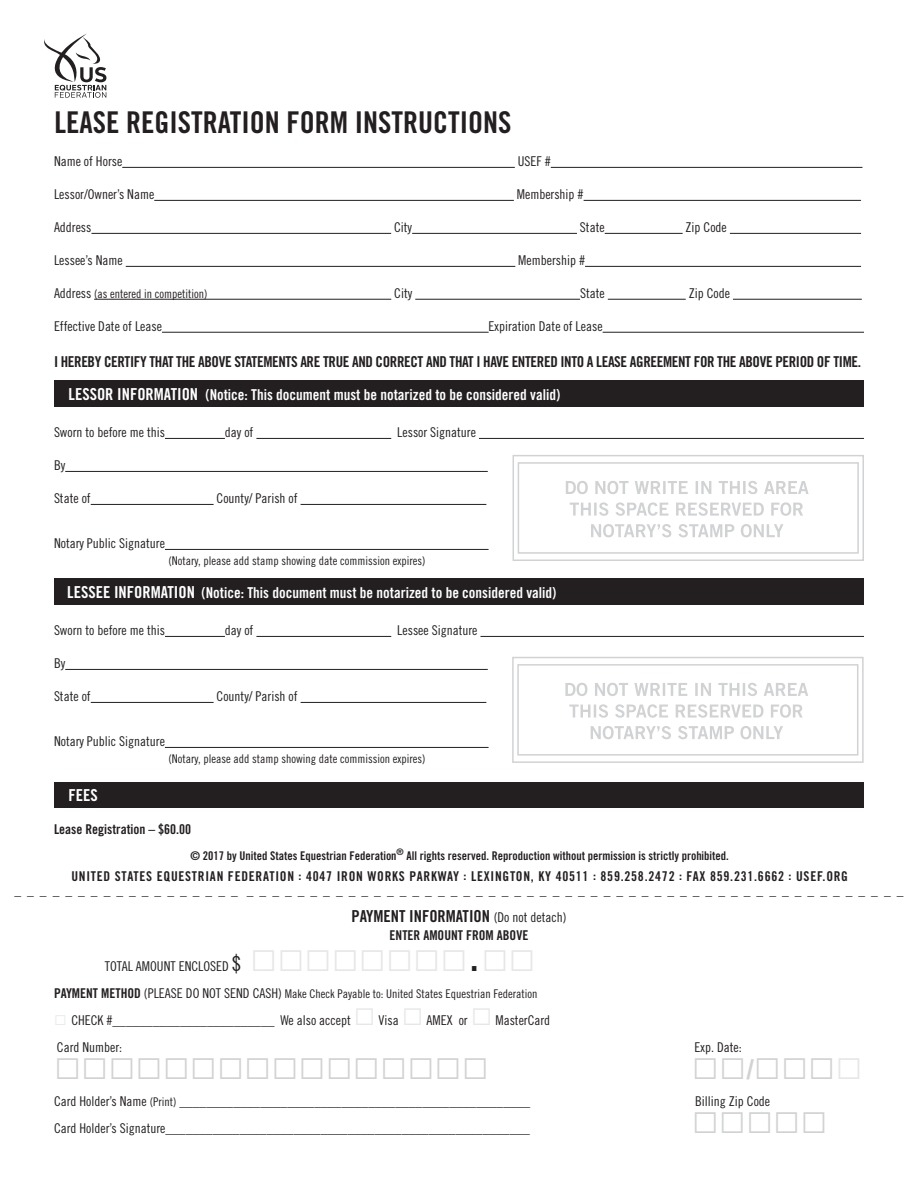
<style>
.page{position:relative;width:918px;height:1188px;background:#fff}
.page>*{position:absolute;margin:0;border:0;box-sizing:border-box;transform-origin:0 0}
.t1{font:900 45px "Arial";color:#d1d2d4}
.t2{font:30px "Trade Gothic LT Std Bd Cn 20";color:#231f20}
.t3{font:16.5px "Trade Gothic LT Std Bd Cn 20";color:#231f20}
.t4{font:16.5px "Trade Gothic LT Std Bd Cn 20";color:#fff}
.t5{font:15px "Trade Gothic LT Std Bd Cn 20";color:#fff}
.t6{font:15px "Trade Gothic LT Std Bd Cn 20";letter-spacing:-.025em;color:#231f20}
.t7{font:13.5px "Trade Gothic LT Std Cn 18";color:#231f20}
.t8{font:13.5px "Trade Gothic LT Std Bd Cn 20";letter-spacing:.055em;color:#231f20}
.t9{font:13.5px "Trade Gothic LT Std Bd Cn 20";color:#231f20}
.t10{font:12px "Trade Gothic LT Std Cn 18";color:#231f20}
.t11{font:12px "Trade Gothic LT Std Bd Cn 20";color:#231f20}
.s1{font-size:13.5px}
.s2{font-size:16.5px}
.s3{font-family:"Trade Gothic LT Std Cn 18";font-size:13.5px}
.s4{font-size:21px}
.s5{font-family:"Arial";font-weight:900;font-size:45px;color:#e6e7e9}
.s6{font-family:"Trade Gothic LT Std";font-size:45px}
.s7{font-family:"Trade Gothic LT Std Bd Cn 20";font-size:13.5px}
.s8{font-family:"Arial";font-weight:900;font-size:21px;color:#e6e7e9}
.s9{font-family:"Arial";font-weight:900;font-size:36px;color:#e6e7e9}
.s10{font-size:27px}
.s11{color:#e6e7e9}
.s12{font-size:12px}
</style>
<div class="page">
<div style="left:55px;top:782px;width:809px;height:26px;background:#231f20"></div>
<div style="left:55px;top:579px;width:809px;height:26px;background:#231f20"></div>
<div style="left:55px;top:381px;width:809px;height:26px;background:#231f20"></div>
<hr style="left:122px;top:167px;width:393px;height:1px;background:#231f20">
<hr style="left:551px;top:167px;width:311px;height:1px;background:#231f20">
<hr style="left:154px;top:200px;width:360px;height:1px;background:#231f20">
<hr style="left:584px;top:200px;width:277px;height:1px;background:#231f20">
<hr style="left:91px;top:233px;width:300px;height:1px;background:#231f20">
<hr style="left:412px;top:233px;width:165px;height:1px;background:#231f20">
<hr style="left:605px;top:233px;width:78px;height:1px;background:#231f20">
<hr style="left:730px;top:233px;width:131px;height:1px;background:#231f20">
<hr style="left:126px;top:266px;width:389px;height:1px;background:#231f20">
<hr style="left:585px;top:266px;width:276px;height:1px;background:#231f20">
<hr style="left:94px;top:299px;width:297px;height:1px;background:#231f20">
<hr style="left:415px;top:299px;width:165px;height:1px;background:#231f20">
<hr style="left:608px;top:299px;width:78px;height:1px;background:#231f20">
<hr style="left:733px;top:299px;width:129px;height:1px;background:#231f20">
<hr style="left:162px;top:332px;width:327px;height:1px;background:#231f20">
<hr style="left:603px;top:332px;width:261px;height:1px;background:#231f20">
<hr style="left:165px;top:438px;width:60px;height:1px;background:#231f20">
<hr style="left:256px;top:438px;width:135px;height:1px;background:#231f20">
<hr style="left:479px;top:438px;width:385px;height:1px;background:#231f20">
<hr style="left:65px;top:471px;width:423px;height:1px;background:#231f20">
<hr style="left:91px;top:504px;width:123px;height:1px;background:#231f20">
<hr style="left:301px;top:504px;width:185px;height:1px;background:#231f20">
<hr style="left:165px;top:549px;width:324px;height:1px;background:#231f20">
<hr style="left:165px;top:636px;width:60px;height:1px;background:#231f20">
<hr style="left:256px;top:636px;width:135px;height:1px;background:#231f20">
<hr style="left:480px;top:636px;width:384px;height:1px;background:#231f20">
<hr style="left:65px;top:669px;width:423px;height:1px;background:#231f20">
<hr style="left:91px;top:702px;width:123px;height:1px;background:#231f20">
<hr style="left:301px;top:702px;width:185px;height:1px;background:#231f20">
<hr style="left:165px;top:747px;width:324px;height:1px;background:#231f20">
<div style="left:513px;top:455px;width:351px;height:106px;border:2px solid #d1d2d4"></div>
<div style="left:518px;top:462px;width:341px;height:92px;border:2px solid #d1d2d4"></div>
<svg style="left:591px;top:524px;width:192px;height:13px"></svg>
<svg style="left:570px;top:502px;width:233px;height:14px"></svg>
<svg style="left:566px;top:481px;width:243px;height:13px"></svg>
<div style="left:512px;top:657px;width:352px;height:106px;border:2px solid #d1d2d4"></div>
<div style="left:517px;top:664px;width:341px;height:92px;border:2px solid #d1d2d4"></div>
<svg style="left:591px;top:726px;width:192px;height:13px"></svg>
<svg style="left:569px;top:704px;width:234px;height:14px"></svg>
<svg style="left:565px;top:683px;width:243px;height:13px"></svg>
<svg style="left:44px;top:34px;width:62px;height:64px"></svg>
<p class="t2" style="left:54px;top:104px;width:459px">LEASE REGISTRATION FORM INSTRUCTIONS</p>
<p class="t7" style="left:54px;top:153px;width:70px">Name of Horse</p>
<p class="t7" style="left:518px;top:153px;width:34px">USEF #</p>
<p class="t7" style="left:54px;top:186px;width:102px">Lessor/Owner’s Name</p>
<p class="t7" style="left:517px;top:186px;width:68px">Membership #</p>
<p class="t7" style="left:54px;top:219px;width:39px">Address</p>
<p class="t7" style="left:394px;top:219px;width:19px">City</p>
<p class="t7" style="left:580px;top:219px;width:26px">State</p>
<p class="t7" style="left:686px;top:219px;width:43px">Zip Code</p>
<p class="t7" style="left:54px;top:252px;width:70px">Lessee’s Name</p>
<p class="t7" style="left:518px;top:252px;width:68px">Membership #</p>
<p class="t10" style="left:54px;top:287px;width:155px"><span class="s1">Address</span> (as entered in competition)</p>
<p class="t7" style="left:394px;top:285px;width:19px">City</p>
<p class="t7" style="left:580px;top:285px;width:26px">State</p>
<p class="t7" style="left:689px;top:285px;width:43px">Zip Code</p>
<p class="t7" style="left:54px;top:318px;width:109px">Effective Date of Lease</p>
<p class="t7" style="left:489px;top:318px;width:115px">Expiration Date of Lease</p>
<p class="t6" style="left:54px;top:353px;width:809px">I HEREBY CERTIFY THAT THE ABOVE STATEMENTS ARE TRUE AND CORRECT AND THAT I HAVE ENTERED INTO A LEASE AGREEMENT FOR THE ABOVE PERIOD OF TIME.</p>
<p class="t5" style="left:69px;top:385px;width:493px"><span class="s2">LESSOR INFORMATION</span> (Notice: This document must be notarized to be considered valid)</p>
<p class="t7" style="left:54px;top:424px;width:112px">Sworn to before me this</p>
<p class="t7" style="left:225px;top:424px;width:30px">day of</p>
<p class="t7" style="left:397px;top:424px;width:80px">Lessor Signature</p>
<p class="t7" style="left:54px;top:457px;width:13px">By</p>
<p class="t7" style="left:54px;top:490px;width:38px">State of</p>
<p class="t7" style="left:217px;top:490px;width:82px">County/ Parish of</p>
<p class="t7" style="left:54px;top:535px;width:112px">Notary Public Signature</p>
<p class="t10" style="left:169px;top:553px;width:258px">(Notary, please add stamp showing date commission expires)</p>
<p class="t5" style="left:67px;top:583px;width:491px"><span class="s2">LESSEE INFORMATION</span> (Notice: This document must be notarized to be considered valid)</p>
<p class="t7" style="left:54px;top:622px;width:112px">Sworn to before me this</p>
<p class="t7" style="left:225px;top:622px;width:30px">day of</p>
<p class="t7" style="left:397px;top:622px;width:82px">Lessee Signature</p>
<p class="t7" style="left:54px;top:655px;width:13px">By</p>
<p class="t7" style="left:54px;top:688px;width:38px">State of</p>
<p class="t7" style="left:217px;top:688px;width:82px">County/ Parish of</p>
<p class="t7" style="left:54px;top:733px;width:112px">Notary Public Signature</p>
<p class="t10" style="left:169px;top:751px;width:258px">(Notary, please add stamp showing date commission expires)</p>
<p class="t4" style="left:69px;top:785px;width:31px">FEES</p>
<p class="t9" style="left:54px;top:821px;width:139px">Lease Registration – $60.00</p>
<p class="t11" style="left:191px;top:848px;width:540px">© 2017 by United States Equestrian Federation<sup>®</sup> All rights reserved. Reproduction without permission is strictly prohibited.</p>
<p class="t8" style="left:71px;top:868px;width:778px">UNITED STATES EQUESTRIAN FEDERATION : 4047 IRON WORKS PARKWAY : LEXINGTON, KY 40511 : 859.258.2472 : FAX 859.231.6662 : USEF.ORG</p>
<p class="t7" style="left:14px;top:882px;width:891px">_ _ _ _ _ _ _ _ _ _ _ _ _ _ _ _ _ _ _ _ _ _ _ _ _ _ _ _ _ _ _ _ _ _ _ _ _ _ _ _ _ _ _ _ _ _ _ _ _ _ _ _ _ _ _ _ _ _ _ _ _ _ _ _ _ _ _ _ _ _</p>
<p class="t3" style="left:351px;top:906px;width:217px">PAYMENT INFORMATION <span class="s3">(Do not detach)</span></p>
<p class="t9" style="left:390px;top:927px;width:140px">ENTER AMOUNT FROM ABOVE</p>
<p class="t7" style="left:105px;top:958px;width:432px">TOTAL AMOUNT ENCLOSED <span class="s4">$</span> <span class="s5">□□□□□□□□</span><span class="s6">.</span><span class="s5">□□</span></p>
<p class="t10" style="left:54px;top:987px;width:485px"><span class="s7">PAYMENT METHOD</span> <span class="s1">(PLEASE DO NOT SEND CASH)</span> Make Check Payable to: United States Equestrian Federation</p>
<p class="t7" style="left:54px;top:1012px;width:498px"><span class="s8">□</span> CHECK #________________________ We also accept <span class="s9">□</span> Visa <span class="s9">□</span> AMEX or <span class="s9">□</span> MasterCard</p>
<p class="t7" style="left:57px;top:1039px;width:67px">Card Number:</p>
<p class="t7" style="left:695px;top:1039px;width:49px">Exp. Date:</p>
<p class="t1" style="left:54px;top:1030px;width:436px">□□□□□□□□□□□□□□□□</p>
<p class="t1" style="left:692px;top:1030px;width:172px">□□<span class="s10">/</span>□□□<span class="s11">□</span></p>
<p class="t7" style="left:54px;top:1093px;width:478px">Card Holder’s Name <span class="s12">(Print)</span> ____________________________________________________</p>
<p class="t7" style="left:695px;top:1093px;width:76px">Billing Zip Code</p>
<p class="t7" style="left:54px;top:1120px;width:477px">Card Holder’s Signature______________________________________________________</p>
<p class="t1" style="left:692px;top:1084px;width:137px">□□□□□</p>
</div>
